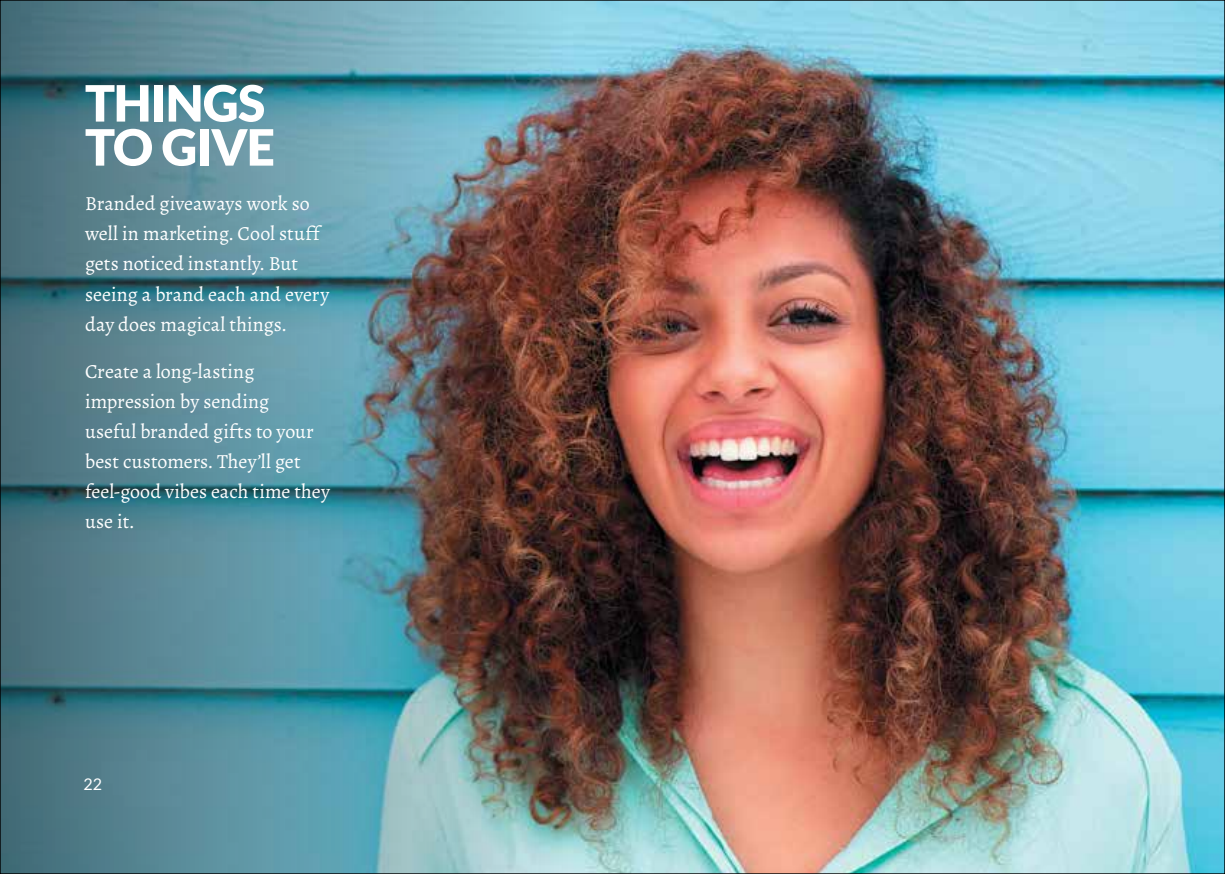
<style>
.page{position:relative;width:1225px;height:874px;background:#fff}
.page>*{position:absolute;margin:0;border:0;box-sizing:border-box;transform-origin:0 0}
.t1{font:900 50px/44px "Lato";letter-spacing:-.02em;color:#fff}
.t2{font:20px/30px "Alegreya";color:#fff}
.t3{font:16px "Lato";color:#fff}
</style>
<div class="page">
<img style="left:569px;top:2px;width:654px;height:869px">
<img style="left:2px;top:2px;width:567px;height:869px">
<h1 class="t1" style="left:85px;top:80px;width:191px">THINGS<br>TO GIVE</h1>
<p class="t2" style="left:85px;top:189px;width:246px">Branded giveaways work so well in marketing. Cool stuff gets noticed instantly. But seeing a brand each and every day does magical things.</p>
<p class="t2" style="left:85px;top:356px;width:246px">Create a long-lasting impression by sending<br>useful branded gifts to your best customers. They’ll get feel-good vibes each time they use it.</p>
<p class="t3" style="left:84px;top:774px;width:20px">22</p>
</div>
